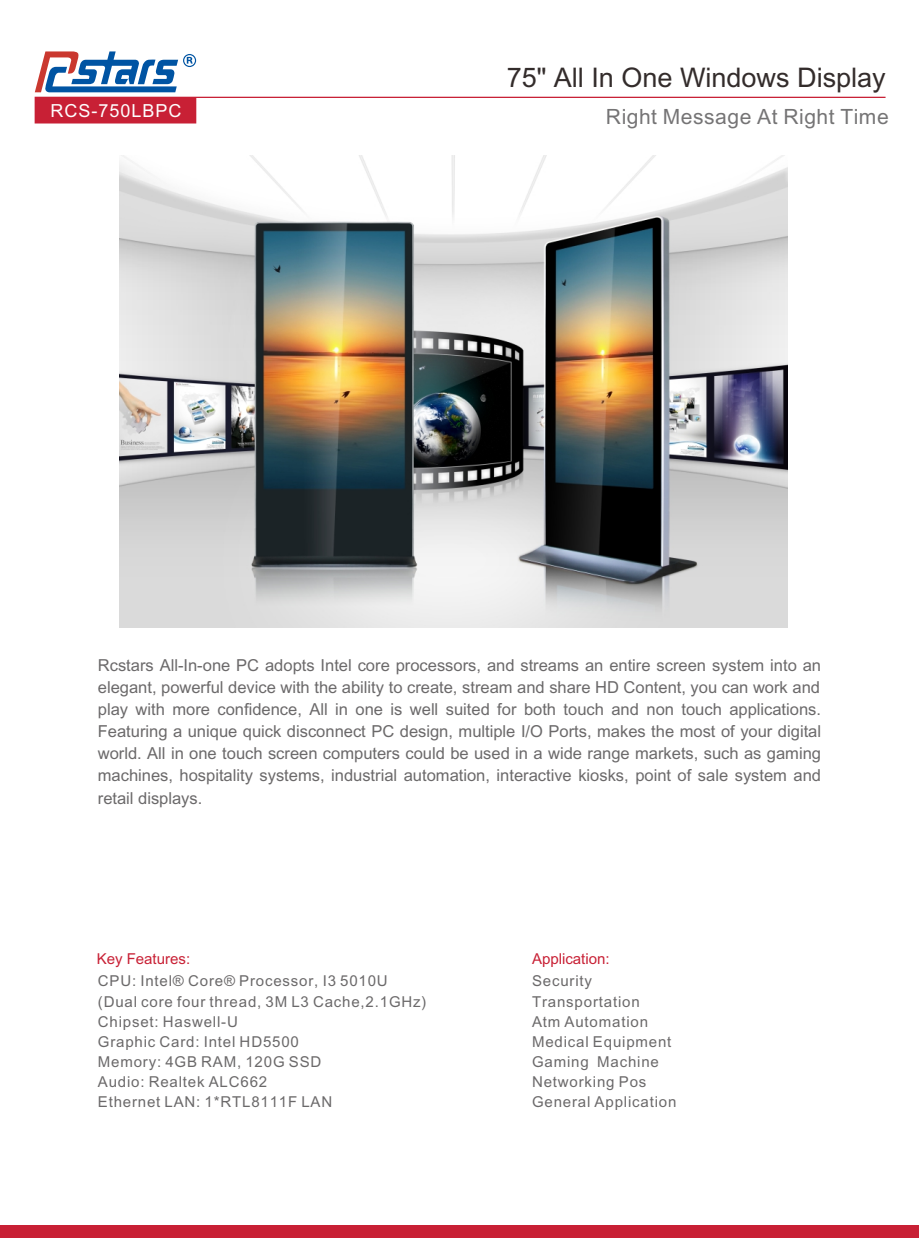
<style>
.page{position:relative;width:919px;height:1238px;background:#fff}
.page>*{position:absolute;margin:0;border:0;box-sizing:border-box;transform-origin:0 0}
.t1{font:27px "Arial Unicode MS";color:#332c2b}
.t2{font:21px "Arial Unicode MS";letter-spacing:.025em;color:#757475}
.t3{font:18px "Arial";letter-spacing:.055em;color:#fefefe}
.t4{font:16.5px/22px "Arial Unicode MS";color:#6b696a;text-align:justify}
.t5{font:15px/20.1px "Arial Unicode MS";letter-spacing:.055em;color:#6b696a}
.t6{font:15px "Arial Unicode MS";color:#c82035}
.s1{font-family:"Arial"}
</style>
<div class="page">
<svg style="left:35px;top:51px;width:850px;height:72px"></svg>
<div style="left:0;top:1225px;width:918px;height:12px;background:#c82035"></div>
<img style="left:120px;top:155px;width:667px;height:472px">
<h1 class="t1" style="left:506px;top:67px;width:380px"><span class="s1">75</span>" All In One Windows Display</h1>
<p class="t3" style="left:50px;top:104px;width:133px">RCS-750LBPC</p>
<p class="t2" style="left:606px;top:108px;width:284px">Right Message At Right Time</p>
<p class="t4" style="left:98px;top:655px;width:724px">Rcstars All-In-one PC adopts Intel core processors, and streams an entire screen system into an elegant, powerful device with the ability to create, stream and share HD Content, you can work and play with more confidence, All in one is well suited for both touch and non touch applications.<br>Featuring a unique quick disconnect PC design, multiple I/O Ports, makes the most of your digital world. All in one touch screen computers could be used in a wide range markets, such as gaming machines, hospitality systems, industrial automation, interactive kiosks, point of sale system and retail displays.</p>
<p class="t6" style="left:97px;top:952px;width:95px">Key Features:</p>
<p class="t6" style="left:532px;top:952px;width:79px">Application:</p>
<p class="t5" style="left:98px;top:972px;width:330px">CPU: Intel® Core® Processor, I3 5010U (Dual core four thread, 3M L3 Cache,2.1GHz)<br>Chipset: Haswell-U<br>Graphic Card: Intel HD5500<br>Memory: 4GB RAM, 120G SSD<br>Audio: Realtek ALC662<br>Ethernet LAN: 1*RTL8111F LAN</p>
<p class="t5" style="left:532px;top:972px;width:146px">Security<br>Transportation<br>Atm Automation<br>Medical Equipment<br>Gaming Machine<br>Networking Pos<br>General Application</p>
</div>
